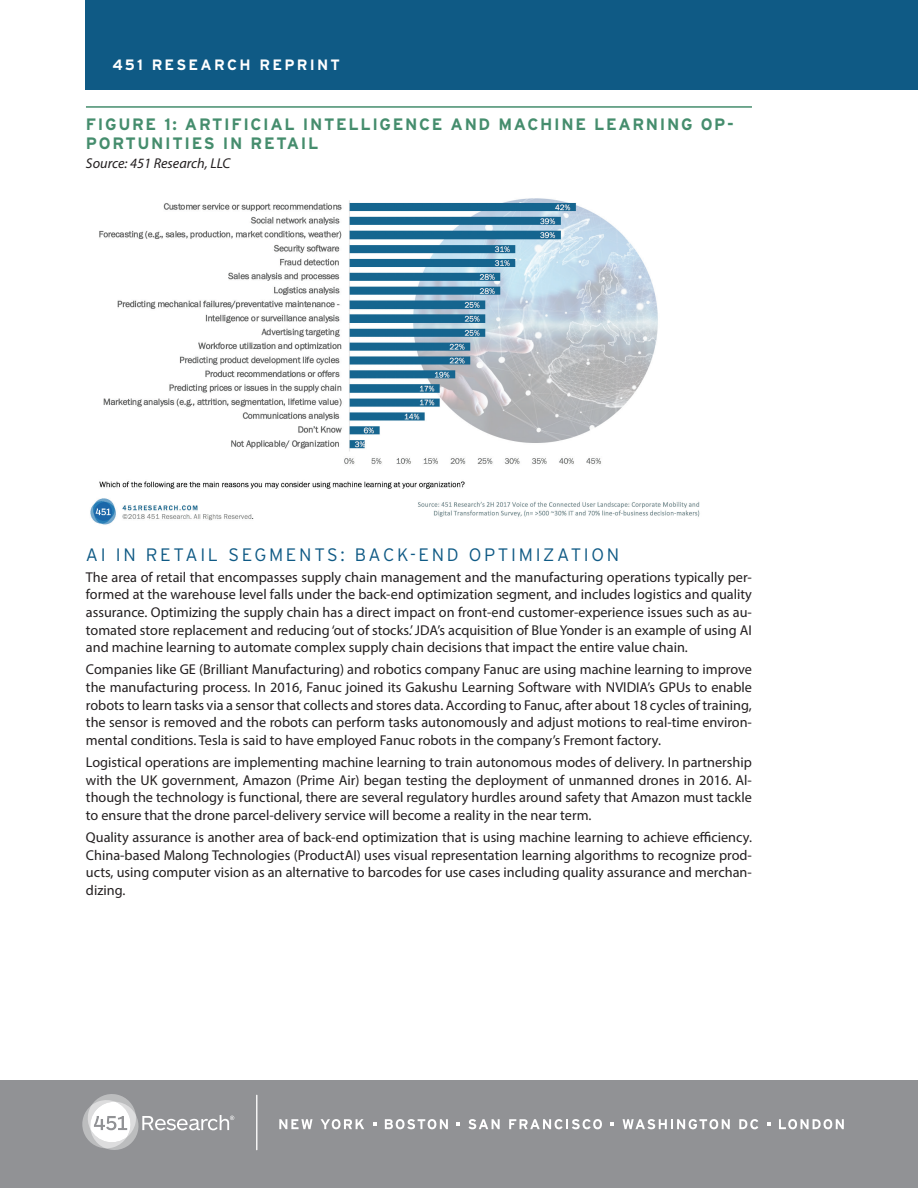
<style>
.page{position:relative;width:918px;height:1188px;background:#fff}
.page>*{position:absolute;margin:0;border:0;box-sizing:border-box;transform-origin:0 0}
.Hed_30_Solid_Light{font:300 18px "Interstate";letter-spacing:.15em;color:#0f5a85}
.Hed_50_w_Rule{font:700 16.5px/18.8px "Interstate";letter-spacing:.1em;color:#458d6d}
.Header{font:700 15px "Interstate";letter-spacing:.15em;color:#fff}
.Myriad_Body{font:14.25px/17.7px "Myriad Pro";color:#231f20;text-align:justify}
.Myriad_Body-2{font:italic 14.25px "Myriad Pro";color:#231f20}
</style>
<div class="page">
<div style="left:0;top:1080px;width:918px;height:108px;background:#919295"></div>
<hr style="left:256px;top:1095px;width:1px;height:55px;background:#fff">
<svg style="left:82px;top:1094px;width:152px;height:56px"></svg>
<svg style="left:279px;top:1119px;width:34px;height:10px"></svg>
<svg style="left:321px;top:1119px;width:43px;height:10px"></svg>
<svg style="left:385px;top:1119px;width:63px;height:10px"></svg>
<svg style="left:468px;top:1119px;width:32px;height:10px"></svg>
<svg style="left:509px;top:1119px;width:93px;height:10px"></svg>
<svg style="left:623px;top:1119px;width:107px;height:10px"></svg>
<svg style="left:739px;top:1119px;width:19px;height:10px"></svg>
<svg style="left:779px;top:1119px;width:65px;height:10px"></svg>
<svg style="left:373px;top:1122px;width:3px;height:4px"></svg>
<svg style="left:456px;top:1122px;width:4px;height:4px"></svg>
<svg style="left:611px;top:1122px;width:3px;height:4px"></svg>
<svg style="left:767px;top:1122px;width:3px;height:4px"></svg>
<div style="left:86px;top:0;width:832px;height:90px;background:#0f5a85"></div>
<hr style="left:86px;top:106px;width:666px;height:2px;background:#458d6d">
<img style="left:90px;top:198px;width:610px;height:327px">
<p class="Header" style="left:112px;top:55px;width:229px">451 RESEARCH REPRINT</p>
<p class="Hed_50_w_Rule" style="left:86px;top:115px;width:649px">FIGURE 1: ARTIFICIAL INTELLIGENCE AND MACHINE LEARNING OP-<br>PORTUNITIES IN RETAIL</p>
<p class="Myriad_Body-2" style="left:86px;top:154px;width:146px">Source: 451 Research, LLC</p>
<p class="Hed_30_Solid_Light" style="left:86px;top:544px;width:535px">AI IN RETAIL SEGMENTS: BACK-END OPTIMIZATION</p>
<p class="Myriad_Body" style="left:86px;top:568px;width:668px">The area of retail that encompasses supply chain management and the manufacturing operations typically per&shy;formed at the warehouse level falls under the back-end optimization segment, and includes logistics and quality assurance. Optimizing the supply chain has a direct impact on front-end customer-experience issues such as au&shy;tomated store replacement and reducing ‘out of stocks.’ JDA’s acquisition of Blue Yonder is an example of using AI and machine learning to automate complex supply chain decisions that impact the entire value chain.</p>
<p class="Myriad_Body" style="left:86px;top:660px;width:668px">Companies like GE (Brilliant Manufacturing) and robotics company Fanuc are using machine learning to improve the manufacturing process. In 2016, Fanuc joined its Gakushu Learning Software with NVIDIA’s GPUs to enable robots to learn tasks via a sensor that collects and stores data. According to Fanuc, after about 18 cycles of training, the sensor is removed and the robots can perform tasks autonomously and adjust motions to real-time environ&shy;mental conditions. Tesla is said to have employed Fanuc robots in the company’s Fremont factory.</p>
<p class="Myriad_Body" style="left:86px;top:753px;width:668px">Logistical operations are implementing machine learning to train autonomous modes of delivery. In partnership with the UK government, Amazon (Prime Air) began testing the deployment of unmanned drones in 2016. Al&shy;though the technology is functional, there are several regulatory hurdles around safety that Amazon must tackle to ensure that the drone parcel-delivery service will become a reality in the near term.</p>
<p class="Myriad_Body" style="left:86px;top:828px;width:668px">Quality assurance is another area of back-end optimization that is using machine learning to achieve efficiency.<br>China-based Malong Technologies (ProductAI) uses visual representation learning algorithms to recognize prod&shy;ucts, using computer vision as an alternative to barcodes for use cases including quality assurance and merchan&shy;dizing.</p>
</div>
